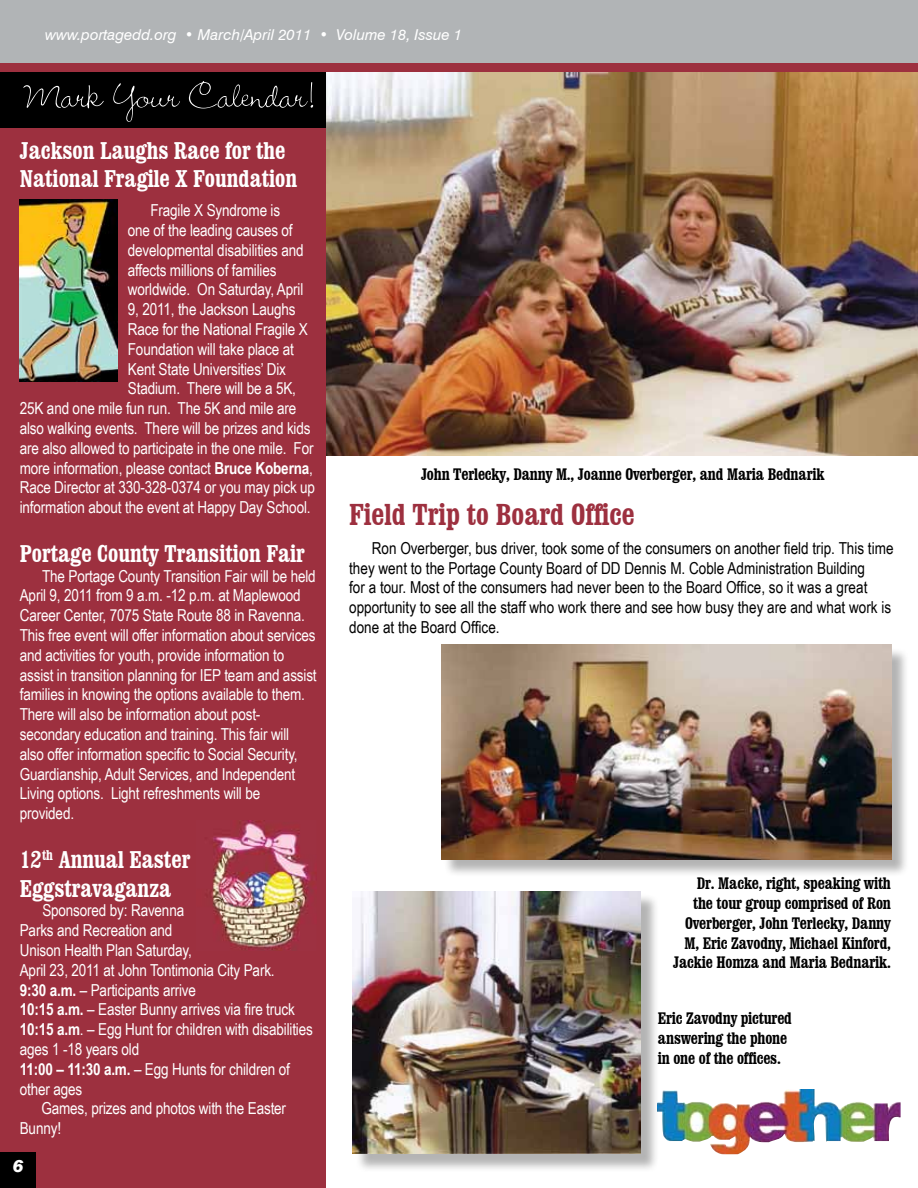
<style>
.page{position:relative;width:918px;height:1188px;background:#fff}
.page>*{position:absolute;margin:0;border:0;box-sizing:border-box;transform-origin:0 0}
.t1{font:700 condensed 30px "Clarendon BT";color:#9d303f}
.t2{font:700 condensed 24px/28.8px "Clarendon BT";color:#fff}
.t3{font:16.5px/19.8px "Arial Narrow";letter-spacing:-.01em;color:#fff}
.t4{font:16.5px/19.8px "Arial Narrow";color:#000}
.t5{font:700 condensed 16.5px/19.8px "Clarendon BT";letter-spacing:-.01em;color:#000}
.t6{font:italic 900 16.5px "Arial";color:#fff}
.t7{font:italic 15px "Swiss 721 BT";color:#fff}
.s1{font-weight:700}
</style>
<div class="page">
<img style="left:326px;top:72px;width:592px;height:384px">
<div style="left:0;top:0;width:326px;height:1188px;background:#9d303f"></div>
<div style="left:0;top:70px;width:326px;height:58px;background:#000"></div>
<div style="left:0;top:0;width:918px;height:70px;background:#b1b4b6"></div>
<div style="left:0;top:63px;width:918px;height:9px;background:#9d303f"></div>
<div style="left:0;top:1152px;width:36px;height:36px;background:#000"></div>
<svg style="left:23px;top:81px;width:290px;height:41px"></svg>
<img style="left:20px;top:200px;width:97px;height:181px">
<img style="left:210px;top:821px;width:102px;height:129px">
<img style="left:659px;top:1089px;width:242px;height:65px">
<div style="left:355px;top:893px;width:304px;height:279px;background:#000;opacity:.3"></div>
<img style="left:353px;top:891px;width:288px;height:263px">
<div style="left:444px;top:647px;width:466px;height:231px;background:#000;opacity:.3"></div>
<img style="left:441px;top:645px;width:450px;height:214px">
<p class="t7" style="left:45px;top:25px;width:419px">www.portagedd.org • March/April 2011 • Volume 18, Issue 1</p>
<h2 class="t2" style="left:20px;top:135px;width:279px">Jackson Laughs Race for the<br>National Fragile X Foundation</h2>
<p class="t3" style="left:150px;top:200px;width:131px">Fragile X Syndrome is</p>
<p class="t3" style="left:128px;top:220px;width:166px">one of the leading causes of</p>
<p class="t3" style="left:128px;top:240px;width:177px">developmental disabilities and</p>
<p class="t3" style="left:128px;top:259px;width:150px">affects millions of families</p>
<p class="t3" style="left:128px;top:279px;width:177px">worldwide. On Saturday, April</p>
<p class="t3" style="left:128px;top:299px;width:169px">9, 2011, the Jackson Laughs</p>
<p class="t3" style="left:128px;top:319px;width:182px">Race for the National Fragile X</p>
<p class="t3" style="left:128px;top:339px;width:168px">Foundation will take place at</p>
<p class="t3" style="left:128px;top:358px;width:160px">Kent State Universities’ Dix</p>
<p class="t3" style="left:128px;top:378px;width:170px">Stadium. There will be a 5K,</p>
<p class="t3" style="left:20px;top:398px;width:278px">25K and one mile fun run. The 5K and mile are</p>
<p class="t3" style="left:20px;top:418px;width:292px">also walking events. There will be prizes and kids</p>
<p class="t3" style="left:20px;top:438px;width:295px">are also allowed to participate in the one mile. For</p>
<p class="t3" style="left:20px;top:457px;width:295px">more information, please contact <span class="s1">Bruce Koberna</span>,</p>
<p class="t3" style="left:20px;top:477px;width:297px">Race Director at 330-328-0374 or you may pick up</p>
<p class="t3" style="left:20px;top:497px;width:292px">information about the event at Happy Day School.</p>
<h2 class="t2" style="left:20px;top:539px;width:287px">Portage County Transition Fair</h2>
<p class="t3" style="left:20px;top:565px;width:298px;text-indent:22px">The Portage County Transition Fair will be held April 9, 2011 from 9 a.m. -12 p.m. at Maplewood Career Center, 7075 State Route 88 in Ravenna.<br>This free event will offer information about services and activities for youth, provide information to assist in transition planning for IEP team and assist families in knowing the options available to them.<br>There will also be information about post&shy;secondary education and training. This fair will also offer information specific to Social Security, Guardianship, Adult Services, and Independent Living options. Light refreshments will be provided.</p>
<h2 class="t2" style="left:20px;top:845px;width:172px">12<sup>th</sup> Annual Easter<br>Eggstravaganza</h2>
<p class="t3" style="left:42px;top:900px;width:143px">Sponsored by: Ravenna</p>
<p class="t3" style="left:20px;top:920px;width:154px">Parks and Recreation and</p>
<p class="t3" style="left:20px;top:940px;width:174px">Unison Health Plan Saturday,</p>
<p class="t3" style="left:20px;top:960px;width:256px">April 23, 2011 at John Tontimonia City Park.</p>
<p class="t3" style="left:20px;top:979px;width:178px"><span class="s1">9:30 a.m.</span> – Participants arrive</p>
<p class="t3" style="left:20px;top:999px;width:277px"><span class="s1">10:15 a.m.</span> – Easter Bunny arrives via fire truck</p>
<p class="t3" style="left:20px;top:1019px;width:295px"><span class="s1">10:15 a.m</span>. – Egg Hunt for children with disabilities</p>
<p class="t3" style="left:20px;top:1039px;width:121px">ages 1 -18 years old</p>
<p class="t3" style="left:20px;top:1059px;width:272px"><span class="s1">11:00 – 11:30 a.m.</span> – Egg Hunts for children of</p>
<p class="t3" style="left:20px;top:1078px;width:64px">other ages</p>
<p class="t3" style="left:41px;top:1098px;width:246px">Games, prizes and photos with the Easter</p>
<p class="t3" style="left:20px;top:1118px;width:43px">Bunny!</p>
<p class="t6" style="left:12px;top:1156px;width:13px">6</p>
<p class="t5" style="left:421px;top:464px;width:405px">John Terlecky, Danny M., Joanne Overberger, and Maria Bednarik</p>
<h1 class="t1" style="left:349px;top:496px;width:287px">Field Trip to Board Office</h1>
<p class="t4" style="left:349px;top:537px;width:546px;text-indent:23px">Ron Overberger, bus driver, took some of the consumers on another field trip. This time they went to the Portage County Board of DD Dennis M. Coble Administration Building<br>for a tour. Most of the consumers had never been to the Board Office, so it was a great opportunity to see all the staff who work there and see how busy they are and what work is done at the Board Office.</p>
<p class="t5" style="left:673px;top:873px;width:219px;text-align:right">Dr. Macke, right, speaking with the tour group comprised of Ron<br>Overberger, John Terlecky, Danny<br>M, Eric Zavodny, Michael Kinford,<br>Jackie Homza and Maria Bednarik.</p>
<p class="t5" style="left:658px;top:1008px;width:136px">Eric Zavodny pictured answering the phone in one of the offices.</p>
</div>
